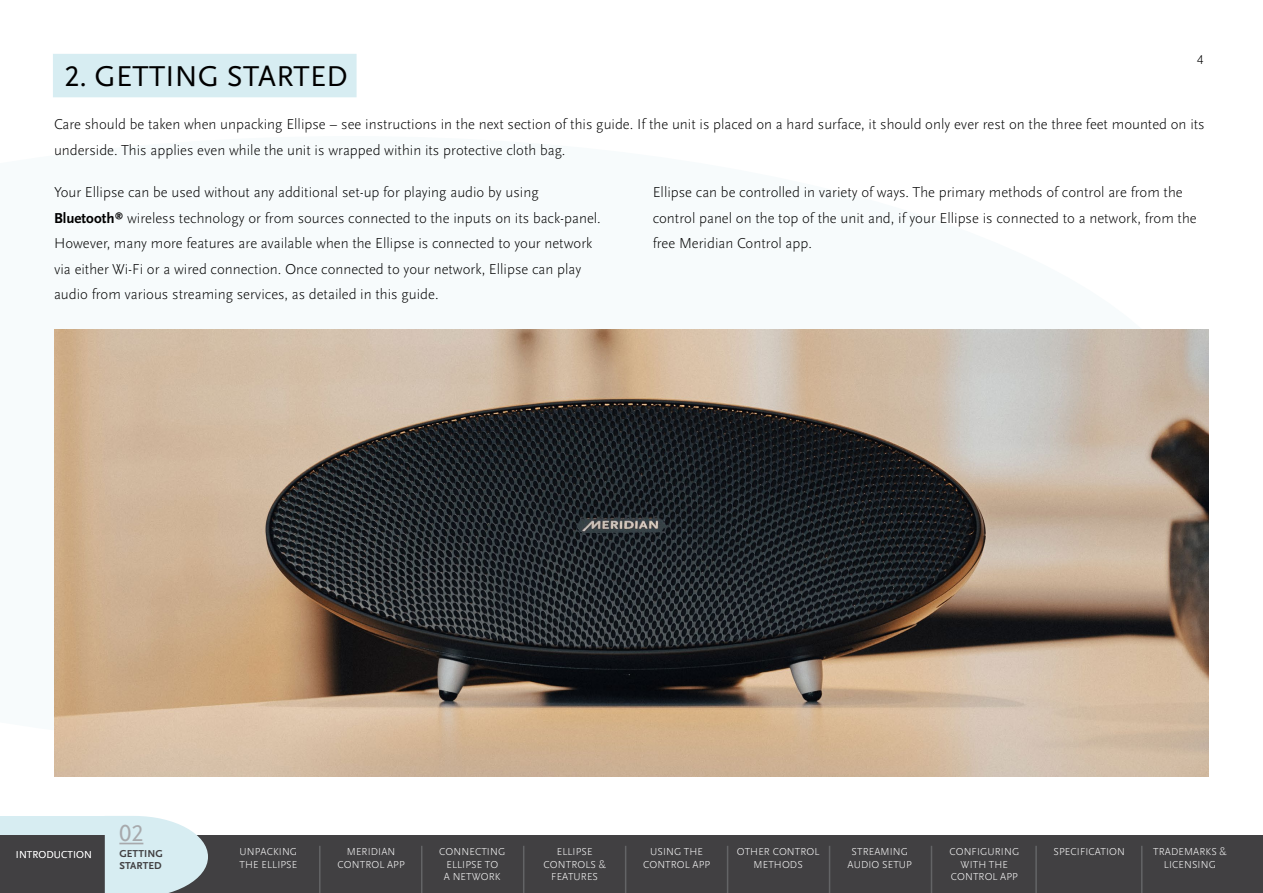
<style>
.page{position:relative;width:1263px;height:893px;background:#fff}
.page>*{position:absolute;margin:0;border:0;box-sizing:border-box;transform-origin:0 0}
.t1{font:30px "Scala Sans Pro";letter-spacing:.01em;color:#000}
.t2{font:24px "Scala Sans Pro";color:#a7a9ac}
.t3{font:300 15px/25.5px "Scala Sans Pro";color:#000}
.t4{font:300 13.5px "Scala Sans Pro";color:#000}
.t5{font:300 10.5px/12.6px "Scala Sans Pro";letter-spacing:.01em;color:#fff;text-align:center}
.t6{font:300 10.5px "Scala Sans Pro";letter-spacing:-.01em;color:#fff}
.t7{font:700 10.5px "Scala Sans Pro";letter-spacing:.01em;color:#414042}
.s1{font-weight:700}
</style>
<div class="page">
<div style="left:53px;top:54px;width:304px;height:43px;background:#d7edf2"></div>
<img style="left:54px;top:329px;width:1155px;height:447px">
<div style="left:0;top:816px;width:106px;height:33px;background:#d7edf2"></div>
<div style="left:0;top:835px;width:1263px;height:58px;background:#414042"></div>
<svg style="left:105px;top:816px;width:103px;height:77px;background:#d0e3e7"></svg>
<hr style="left:319px;top:846px;width:1px;height:47px;background:#636466">
<hr style="left:421px;top:846px;width:1px;height:47px;background:#636466">
<hr style="left:523px;top:846px;width:1px;height:47px;background:#636466">
<hr style="left:625px;top:846px;width:1px;height:47px;background:#636466">
<hr style="left:727px;top:846px;width:1px;height:47px;background:#636466">
<hr style="left:829px;top:846px;width:1px;height:47px;background:#636466">
<hr style="left:931px;top:846px;width:1px;height:47px;background:#636466">
<hr style="left:1035px;top:846px;width:2px;height:47px;background:#636466">
<hr style="left:1141px;top:846px;width:1px;height:47px;background:#636466">
<h1 class="t1" style="left:64px;top:59px;width:285px">2. GETTING STARTED</h1>
<p class="t4" style="left:1197px;top:52px;width:8px">4</p>
<p class="t3" style="left:54px;top:112px;width:1152px">Care should be taken when unpacking Ellipse – see instructions in the next section of this guide. If the unit is placed on a hard surface, it should only ever rest on the three feet mounted on its underside. This applies even while the unit is wrapped within its protective cloth bag.</p>
<p class="t3" style="left:54px;top:180px;width:548px">Your Ellipse can be used without any additional set-up for playing audio by using <span class="s1">Bluetooth</span><sup>®</sup> wireless technology or from sources connected to the inputs on its back-panel.<br>However, many more features are available when the Ellipse is connected to your network via either Wi-Fi or a wired connection. Once connected to your network, Ellipse can play audio from various streaming services, as detailed in this guide.</p>
<p class="t3" style="left:653px;top:180px;width:545px">Ellipse can be controlled in variety of ways. The primary methods of control are from the control panel on the top of the unit and, if your Ellipse is connected to a network, from the free Meridian Control app.</p>
<p class="t5" style="left:16px;top:848px;width:78px">INTRODUCTION</p>
<h2 class="t2" style="left:119px;top:819px;width:25px">02</h2>
<p class="t5" style="left:643px;top:845px;width:69px">USING THE<br>CONTROL APP</p>
<p class="t5" style="left:848px;top:845px;width:66px">STREAMING<br>AUDIO SETUP</p>
<p class="t5" style="left:949px;top:845px;width:71px">CONFIGURING<br>WITH THE<br>CONTROL APP</p>
<p class="t5" style="left:1053px;top:845px;width:73px">SPECIFICATION</p>
<p class="t5" style="left:1153px;top:845px;width:75px">TRADEMARKS &amp;<br>LICENSING</p>
<p class="t7" style="left:119px;top:847px;width:45px">GETTING</p>
<p class="t5" style="left:567px;top:845px;width:32px">B-LINK</p>
<p class="t5" style="left:858px;top:845px;width:73px">SP CIF CATION</p>
<p class="t6" style="left:1061px;top:846px;width:96px">TROUBLESHOOTING</p>
<p class="t7" style="left:119px;top:860px;width:44px">STARTED</p>
<p class="t5" style="left:240px;top:845px;width:59px;text-align:left">UNPACKING<br>THE ELLIPSE</p>
<p class="t5" style="left:338px;top:845px;width:69px">MERIDIAN<br>CONTROL APP</p>
<p class="t5" style="left:439px;top:845px;width:68px">CONNECTING<br>ELLIPSE TO<br>A NETWORK</p>
<p class="t5" style="left:543px;top:845px;width:64px">ELLIPSE<br>CONTROLS &amp;<br>FEATURES</p>
<p class="t5" style="left:737px;top:845px;width:84px">OTHER CONTROL<br>METHODS</p>
</div>
